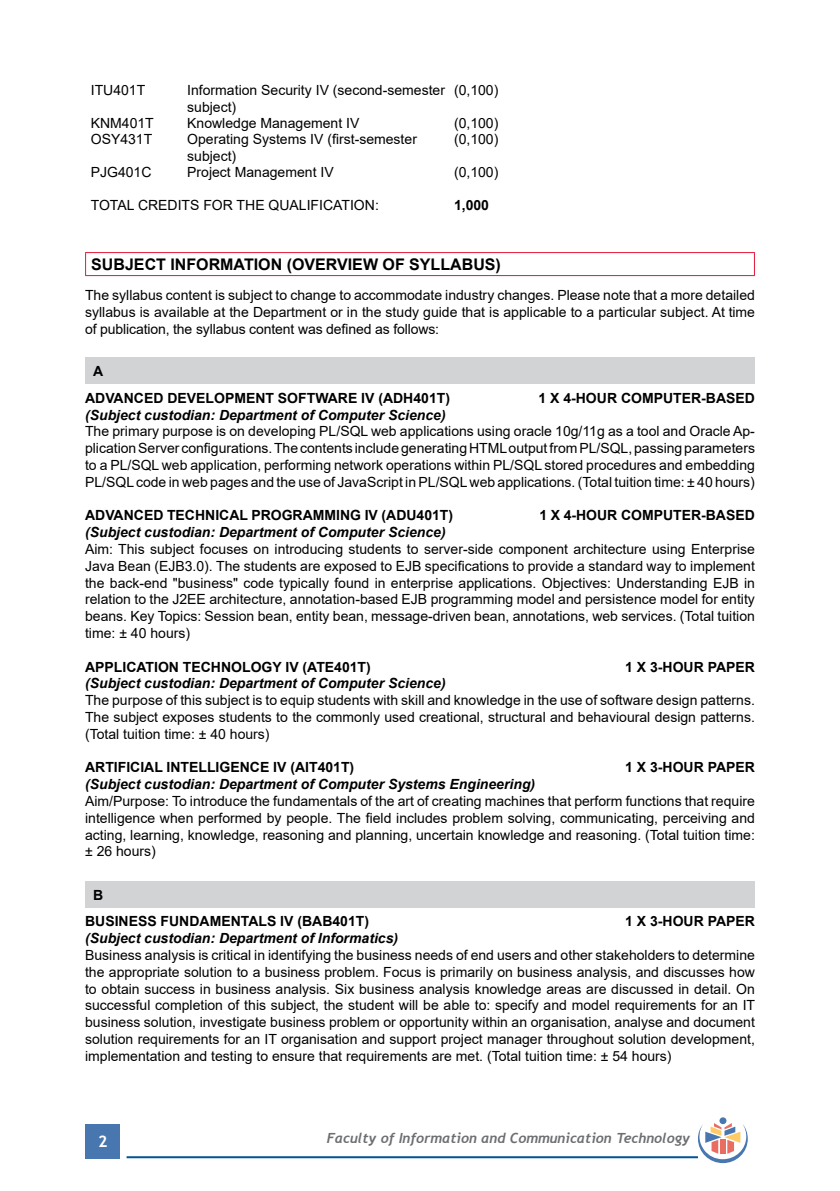
<style>
.page{position:relative;width:840px;height:1191px;background:#fff}
.page>*{position:absolute;margin:0;border:0;box-sizing:border-box;transform-origin:0 0}
.t1{font:700 16px "Arial";color:#000}
.t2{font:700 16px "Trebuchet MS";color:#fff}
.t3{font:14px/16.8px "Arial";color:#000;text-align:justify}
.t4{font:700 14px/26.8px "Arial";color:#000}
.t5{font:italic 700 14px "Arial";color:#000}
.t6{font:italic 700 14px "Trebuchet";color:#6d6e71}
</style>
<div class="page">
<div style="left:86px;top:1124px;width:34px;height:34px;background:#4777ae"></div>
<hr style="left:126px;top:1156px;width:571px;height:2px;background:#005596">
<div style="left:719px;top:1117px;width:7px;height:7px;background:#4777ae;border-radius:50%"></div>
<svg style="left:697px;top:1123px;width:50px;height:40px"></svg>
<hr style="left:85px;top:252px;width:669px;height:1px;background:#e31837">
<svg style="left:85px;top:253px;width:1px;height:22px"></svg>
<svg style="left:753px;top:253px;width:1px;height:22px"></svg>
<hr style="left:85px;top:275px;width:669px;height:1px;background:#e31837">
<div style="left:85px;top:358px;width:669px;height:26px;background:#d1d3d4"></div>
<div style="left:85px;top:881px;width:669px;height:26px;background:#d1d3d4"></div>
<p class="t3" style="left:91px;top:82px;width:56px">ITU401T</p>
<p class="t3" style="left:187px;top:82px;width:312px">Information Security IV (second-semester (0,100) subject)</p>
<p class="t3" style="left:91px;top:115px;width:65px">KNM401T</p>
<p class="t3" style="left:187px;top:115px;width:173px">Knowledge Management IV</p>
<p class="t3" style="left:454px;top:115px;width:46px">(0,100)</p>
<p class="t3" style="left:91px;top:131px;width:63px">OSY431T</p>
<p class="t3" style="left:187px;top:131px;width:231px">Operating Systems IV (first-semester</p>
<p class="t3" style="left:454px;top:131px;width:46px">(0,100)</p>
<p class="t3" style="left:187px;top:147px;width:51px">subject)</p>
<p class="t3" style="left:91px;top:164px;width:62px">PJG401C</p>
<p class="t3" style="left:187px;top:164px;width:148px">Project Management IV</p>
<p class="t3" style="left:454px;top:164px;width:46px">(0,100)</p>
<p class="t3" style="left:91px;top:197px;width:289px">TOTAL CREDITS FOR THE QUALIFICATION:</p>
<p class="t4" style="left:454px;top:192px;width:37px">1,000</p>
<p class="t1" style="left:91px;top:253px;width:411px">SUBJECT INFORMATION (OVERVIEW OF SYLLABUS)</p>
<p class="t3" style="left:85px;top:287px;width:671px">The syllabus content is subject to change to accommodate industry changes. Please note that a more detailed syllabus is available at the Department or in the study guide that is applicable to a particular subject. At time of publication, the syllabus content was defined as follows:</p>
<p class="t4" style="left:85px;top:358px;width:366px;text-indent:8px">A<br>ADVANCED DEVELOPMENT SOFTWARE IV (ADH401T)</p>
<p class="t4" style="left:538px;top:384px;width:218px">1 X 4-HOUR COMPUTER-BASED</p>
<p class="t5" style="left:85px;top:405px;width:362px">(Subject custodian: Department of Computer Science)</p>
<p class="t3" style="left:85px;top:423px;width:671px">The primary purpose is on developing PL/SQL web applications using oracle 10g/11g as a tool and Oracle Ap&shy;plication Server configurations. The contents include generating HTML output from PL/SQL, passing parameters to a PL/SQL web application, performing network operations within PL/SQL stored procedures and embedding PL/SQL code in web pages and the use of JavaScript in PL/SQL web applications. (Total tuition time: ± 40 hours)</p>
<p class="t4" style="left:85px;top:502px;width:369px">ADVANCED TECHNICAL PROGRAMMING IV (ADU401T)</p>
<p class="t4" style="left:539px;top:502px;width:217px">1 X 4-HOUR COMPUTER-BASED</p>
<p class="t5" style="left:85px;top:523px;width:362px">(Subject custodian: Department of Computer Science)</p>
<p class="t3" style="left:85px;top:540px;width:671px">Aim: This subject focuses on introducing students to server-side component architecture using Enterprise Java Bean (EJB3.0). The students are exposed to EJB specifications to provide a standard way to implement the back-end "business" code typically found in enterprise applications. Objectives: Understanding EJB in relation to the J2EE architecture, annotation-based EJB programming model and persistence model for entity beans. Key Topics: Session bean, entity bean, message-driven bean, annotations, web services. (Total tuition time: ± 40 hours)</p>
<p class="t4" style="left:85px;top:653px;width:287px">APPLICATION TECHNOLOGY IV (ATE401T)</p>
<p class="t4" style="left:624px;top:653px;width:131px">1 X 3-HOUR PAPER</p>
<p class="t5" style="left:85px;top:674px;width:362px">(Subject custodian: Department of Computer Science)</p>
<p class="t3" style="left:85px;top:692px;width:671px">The purpose of this subject is to equip students with skill and knowledge in the use of software design patterns.<br>The subject exposes students to the commonly used creational, structural and behavioural design patterns. (Total tuition time: ± 40 hours)</p>
<p class="t4" style="left:85px;top:754px;width:270px">ARTIFICIAL INTELLIGENCE IV (AIT401T)</p>
<p class="t4" style="left:624px;top:754px;width:131px">1 X 3-HOUR PAPER</p>
<p class="t5" style="left:85px;top:775px;width:451px">(Subject custodian: Department of Computer Systems Engineering)</p>
<p class="t3" style="left:85px;top:792px;width:671px">Aim/Purpose: To introduce the fundamentals of the art of creating machines that perform functions that require intelligence when performed by people. The field includes problem solving, communicating, perceiving and acting, learning, knowledge, reasoning and planning, uncertain knowledge and reasoning. (Total tuition time: ± 26 hours)</p>
<p class="t4" style="left:85px;top:881px;width:285px;text-indent:8px">B<br>BUSINESS FUNDAMENTALS IV (BAB401T)</p>
<p class="t4" style="left:624px;top:908px;width:131px">1 X 3-HOUR PAPER</p>
<p class="t5" style="left:85px;top:929px;width:314px">(Subject custodian: Department of Informatics)</p>
<p class="t3" style="left:85px;top:946px;width:671px">Business analysis is critical in identifying the business needs of end users and other stakeholders to determine the appropriate solution to a business problem. Focus is primarily on business analysis, and discusses how to obtain success in business analysis. Six business analysis knowledge areas are discussed in detail. On successful completion of this subject, the student will be able to: specify and model requirements for an IT business solution, investigate business problem or opportunity within an organisation, analyse and document solution requirements for an IT organisation and support project manager throughout solution development, implementation and testing to ensure that requirements are met. (Total tuition time: ± 54 hours)</p>
<p class="t2" style="left:98px;top:1131px;width:11px">2</p>
<p class="t6" style="left:326px;top:1129px;width:365px">Faculty of Information and Communication Technology</p>
</div>
